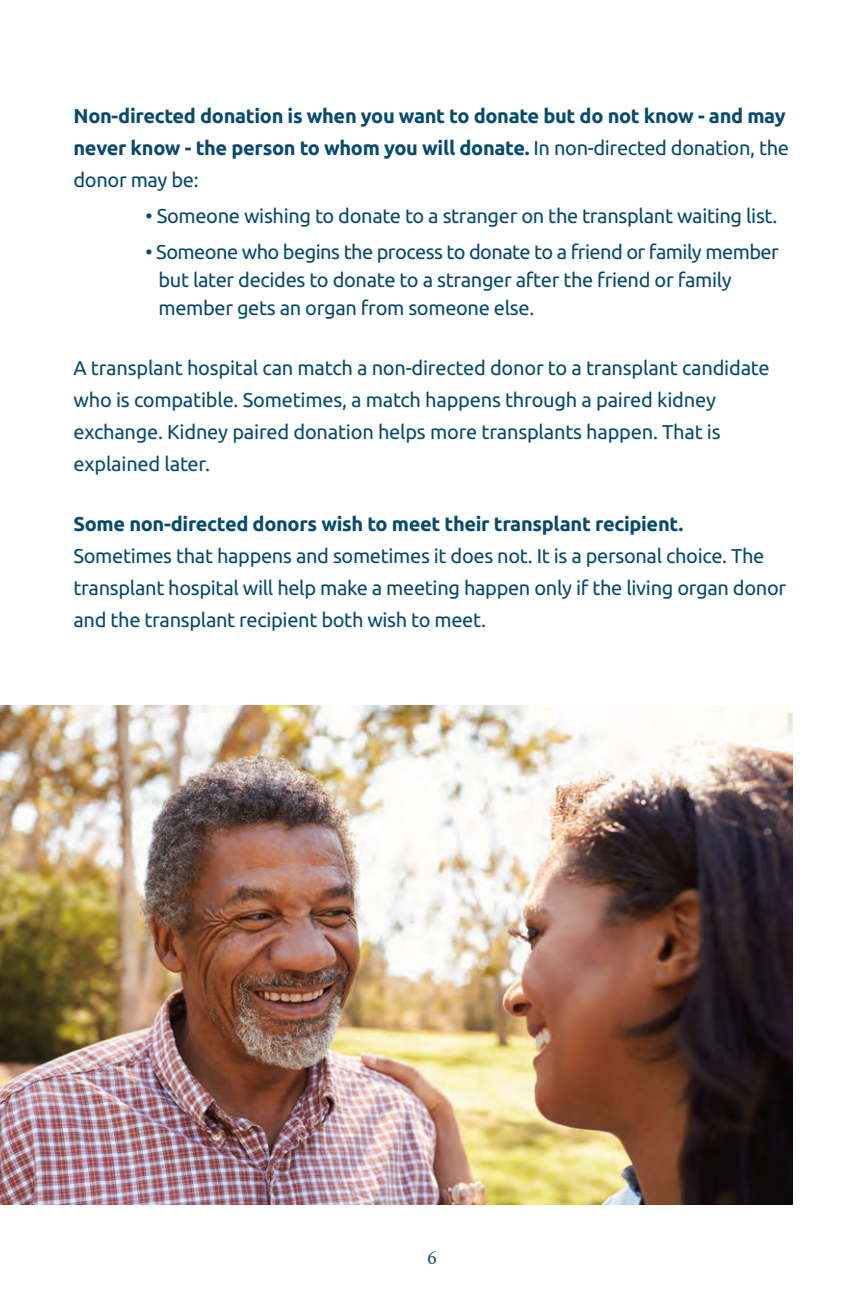
<style>
.page{position:relative;width:865px;height:1296px;background:#fff}
.page>*{position:absolute;margin:0;border:0;box-sizing:border-box;transform-origin:0 0}
.t1{font:20px/32px "Ubuntu";letter-spacing:-.015em;color:#064a6e}
.t2{font:700 20px/32px "Ubuntu";letter-spacing:-.015em;color:#064a6e}
.t3{font:20px "Crimson";color:#064a6e}
.s1{font-weight:400}
</style>
<div class="page">
<img style="left:0;top:705px;width:791px;height:499px">
<h4 class="t2" style="left:73px;top:100px;width:716px">Non-directed donation is when you want to donate but do not know - and may never know - the person to whom you will donate. <span class="s1">In non-directed donation, the donor may be:</span></h4>
<p class="t1" style="left:145px;top:199px;width:633px">• Someone wishing to donate to a stranger on the transplant waiting list.</p>
<p class="t1" style="left:145px;top:235px;width:634px">• Someone who begins the process to donate to a friend or family member</p>
<p class="t1" style="left:158px;top:263px;width:574px">but later decides to donate to a stranger after the friend or family</p>
<p class="t1" style="left:158px;top:291px;width:377px">member gets an organ from someone else.</p>
<p class="t1" style="left:73px;top:351px;width:697px">A transplant hospital can match a non-directed donor to a transplant candidate who is compatible. Sometimes, a match happens through a paired kidney exchange. Kidney paired donation helps more transplants happen. That is explained later.</p>
<h4 class="t2" style="left:73px;top:508px;width:611px">Some non-directed donors wish to meet their transplant recipient.</h4>
<p class="t1" style="left:73px;top:539px;width:714px">Sometimes that happens and sometimes it does not. It is a personal choice. The transplant hospital will help make a meeting happen only if the living organ donor and the transplant recipient both wish to meet.</p>
<p class="t3" style="left:427px;top:1249px;width:11px">6</p>
</div>
